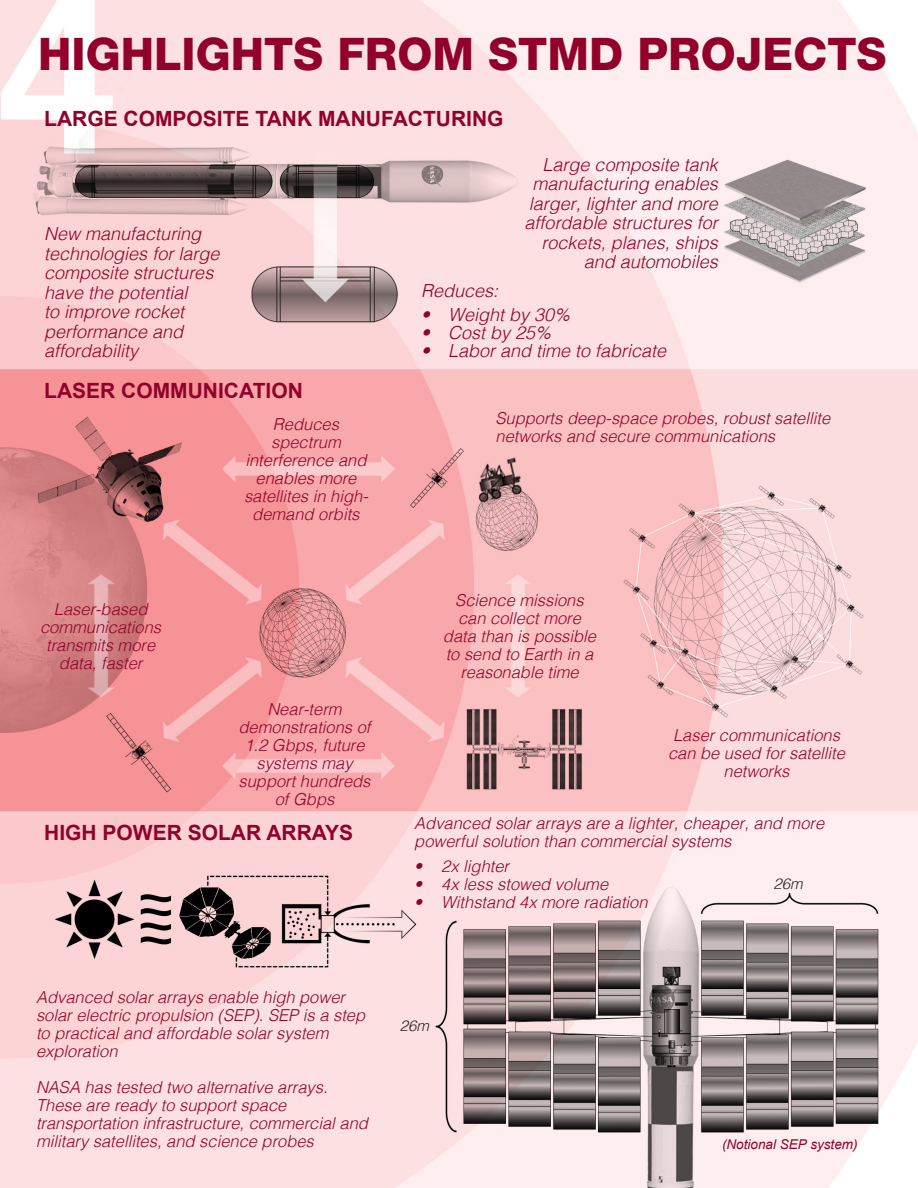
<style>
.page{position:relative;width:918px;height:1188px;background:#fff}
.page>*{position:absolute;margin:0;border:0;box-sizing:border-box;transform-origin:0 0}
.t1{font:800 45px "Helvetica Neue LT Std";color:#91012a}
.t2{font:700 21px "Arial";color:#91012a}
.t3{font:italic 300 18px/19.5px "Helvetica";color:#91012a}
.t4{font:italic 300 16.5px/18px "Helvetica";color:#91012a;text-align:center}
.t5{font:italic 300 15px "Helvetica";color:#231f20}
.t6{font:italic 13.5px "Arial";color:#91012a}
</style>
<div class="page">
<img style="left:0;top:0;width:918px;height:1188px">
<h2 class="t1" style="left:38px;top:27px;width:850px">HIGHLIGHTS FROM STMD PROJECTS</h2>
<h3 class="t2" style="left:44px;top:105px;width:461px">LARGE COMPOSITE TANK MANUFACTURING</h3>
<p class="t3" style="left:44px;top:223px;width:177px">New manufacturing technologies for large composite structures have the potential<br>to improve rocket performance and affordability</p>
<p class="t3" style="left:525px;top:154px;width:195px;text-align:right">Large composite tank manufacturing enables larger, lighter and more affordable structures for rockets, planes, ships and automobiles</p>
<p class="t3" style="left:421px;top:279px;width:79px">Reduces:</p>
<p class="t3" style="left:421px;top:304px;width:151px">• Weight by 30%</p>
<p class="t3" style="left:421px;top:322px;width:132px">• Cost by 25%</p>
<p class="t3" style="left:421px;top:340px;width:247px">• Labor and time to fabricate</p>
<h3 class="t2" style="left:44px;top:376px;width:260px">LASER COMMUNICATION</h3>
<p class="t4" style="left:244px;top:414px;width:126px">Reduces spectrum interference and enables more satellites in high&shy;demand orbits</p>
<p class="t4" style="left:496px;top:408px;width:336px;text-align:left">Supports deep-space probes, robust satellite networks and secure communications</p>
<p class="t4" style="left:40px;top:599px;width:123px">Laser-based communications transmits more data, faster</p>
<p class="t4" style="left:239px;top:699px;width:134px">Near-term demonstrations of<br>1.2 Gbps, future systems may support hundreds of Gbps</p>
<h3 class="t2" style="left:44px;top:818px;width:310px">HIGH POWER SOLAR ARRAYS</h3>
<p class="t4" style="left:443px;top:590px;width:155px">Science missions can collect more data than is possible to send to Earth in a reasonable time</p>
<p class="t4" style="left:668px;top:725px;width:178px">Laser communications can be used for satellite networks</p>
<p class="t4" style="left:414px;top:813px;width:411px;text-align:left">Advanced solar arrays are a lighter, cheaper, and more powerful solution than commercial systems</p>
<p class="t4" style="left:414px;top:856px;width:96px">• 2x lighter</p>
<p class="t4" style="left:414px;top:874px;width:195px">• 4x less stowed volume</p>
<p class="t4" style="left:414px;top:892px;width:235px">• Withstand 4x more radiation</p>
<p class="t5" style="left:774px;top:871px;width:31px">26m</p>
<p class="t4" style="left:36px;top:987px;width:331px;text-align:left">Advanced solar arrays enable high power solar electric propulsion (SEP). SEP is a step to practical and affordable solar system exploration</p>
<p class="t4" style="left:36px;top:1077px;width:333px;text-align:left">NASA has tested two alternative arrays.<br>These are ready to support space transportation infrastructure, commercial and military satellites, and science probes</p>
<p class="t5" style="left:400px;top:1013px;width:31px">26m</p>
<p class="t6" style="left:722px;top:1135px;width:137px">(Notional SEP system)</p>
</div>
